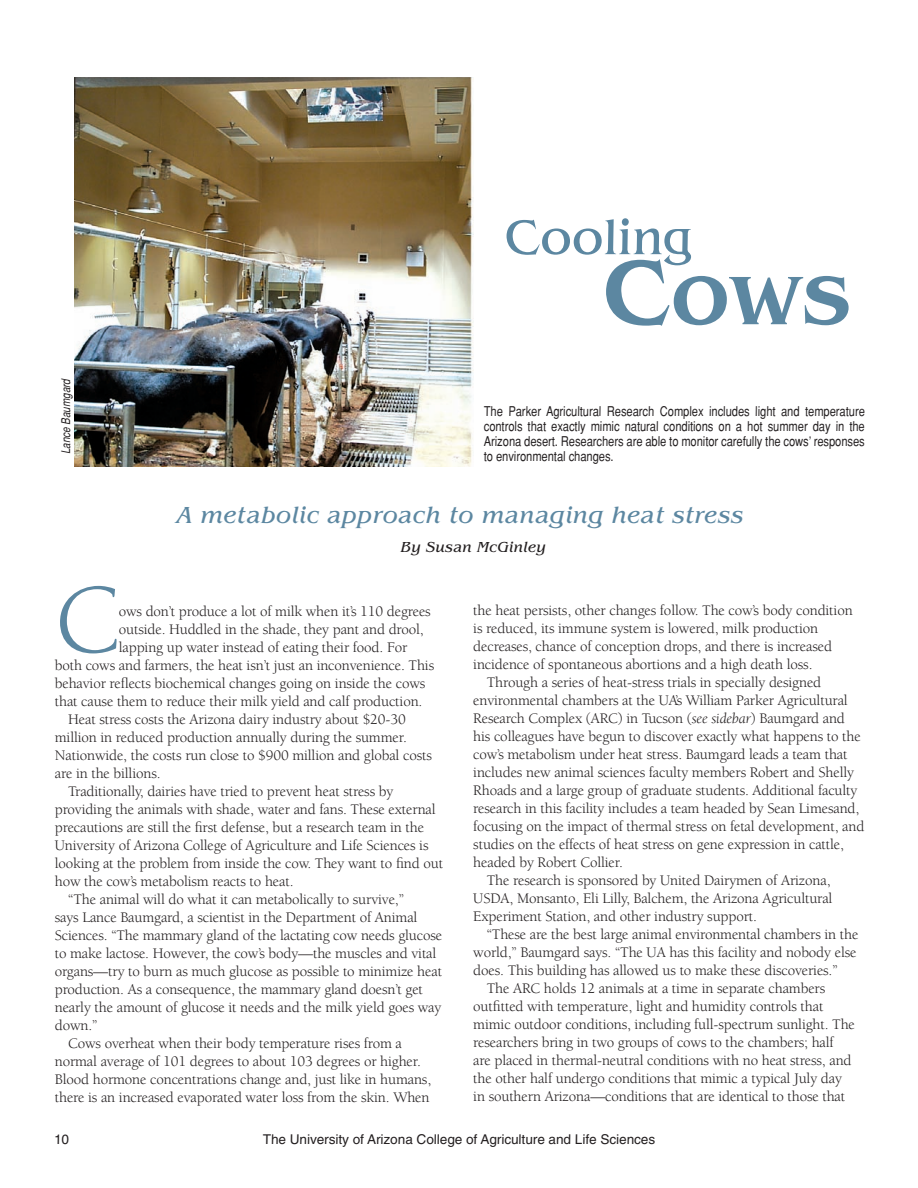
<style>
.page{position:relative;width:918px;height:1188px;background:#fff}
.page>*{position:absolute;margin:0;border:0;box-sizing:border-box;transform-origin:0 0}
.t1{font:100.35px "Berkeley";color:#5c87a1}
.t2{font:500 94.5px "Benguiat Std";color:#5c87a1}
.t3{font:51px "Benguiat Std";color:#5c87a1}
.t4{font:italic 24px "Benguiat Std";color:#5c87a1}
.t5{font:15px "Berkeley";letter-spacing:-.01em;color:#231f20}
.t6{font:italic 15px "Benguiat Std";color:#231f20}
.t7{font:condensed 13.5px/15px "Helvetica";color:#231f20;text-align:justify}
.t8{font:13.5px "Helvetica";color:#231f20}
.t9{font:italic condensed 12px "Helvetica";color:#231f20}
.s1{font-style:italic}
</style>
<div class="page">
<img style="left:74px;top:78px;width:399px;height:389px">
<p class="t9" style="left:59px;top:454px;width:78px;rotate:-90deg">Lance Baumgard</p>
<p class="t3" style="left:504px;top:209px;width:188px">Cooling</p>
<p class="t2" style="left:602px;top:240px;width:253px">Cows</p>
<p class="t7" style="left:484px;top:404px;width:383px">The Parker Agricultural Research Complex includes light and temperature controls that exactly mimic natural conditions on a hot summer day in the Arizona desert. Researchers are able to monitor carefully the cows’ responses to environmental changes.</p>
<p class="t4" style="left:176px;top:501px;width:569px">A metabolic approach to managing heat stress</p>
<p class="t6" style="left:401px;top:539px;width:147px">By Susan McGinley</p>
<h1 class="t1" style="left:55px;top:567px;width:67px">C</h1>
<p class="t5" style="left:119px;top:603px;width:314px">ows don’t produce a lot of milk when it’s 110 degrees</p>
<p class="t5" style="left:119px;top:621px;width:306px">outside. Huddled in the shade, they pant and drool,</p>
<p class="t5" style="left:119px;top:639px;width:290px">lapping up water instead of eating their food. For</p>
<p class="t5" style="left:55px;top:657px;width:381px">both cows and farmers, the heat isn’t just an inconvenience. This</p>
<p class="t5" style="left:55px;top:675px;width:372px">behavior reflects biochemical changes going on inside the cows</p>
<p class="t5" style="left:55px;top:693px;width:369px">that cause them to reduce their milk yield and calf production.</p>
<p class="t5" style="left:68px;top:711px;width:339px">Heat stress costs the Arizona dairy industry about $20-30</p>
<p class="t5" style="left:55px;top:729px;width:354px">million in reduced production annually during the summer.</p>
<p class="t5" style="left:55px;top:747px;width:379px">Nationwide, the costs run close to $900 million and global costs</p>
<p class="t5" style="left:55px;top:765px;width:107px">are in the billions.</p>
<p class="t5" style="left:68px;top:783px;width:327px">Traditionally, dairies have tried to prevent heat stress by</p>
<p class="t5" style="left:55px;top:801px;width:382px">providing the animals with shade, water and fans. These external</p>
<p class="t5" style="left:55px;top:819px;width:371px">precautions are still the first defense, but a research team in the</p>
<p class="t5" style="left:55px;top:837px;width:375px">University of Arizona College of Agriculture and Life Sciences is</p>
<p class="t5" style="left:55px;top:855px;width:390px">looking at the problem from inside the cow. They want to find out</p>
<p class="t5" style="left:55px;top:873px;width:240px">how the cow’s metabolism reacts to heat.</p>
<p class="t5" style="left:68px;top:891px;width:337px">“The animal will do what it can metabolically to survive,”</p>
<p class="t5" style="left:55px;top:909px;width:364px">says Lance Baumgard, a scientist in the Department of Animal</p>
<p class="t5" style="left:55px;top:927px;width:389px">Sciences. “The mammary gland of the lactating cow needs glucose</p>
<p class="t5" style="left:55px;top:945px;width:383px">to make lactose. However, the cow’s body—the muscles and vital</p>
<p class="t5" style="left:55px;top:963px;width:389px">organs—try to burn as much glucose as possible to minimize heat</p>
<p class="t5" style="left:55px;top:981px;width:370px">production. As a consequence, the mammary gland doesn’t get</p>
<p class="t5" style="left:55px;top:999px;width:388px">nearly the amount of glucose it needs and the milk yield goes way</p>
<p class="t5" style="left:55px;top:1017px;width:44px">down.”</p>
<p class="t5" style="left:68px;top:1035px;width:335px">Cows overheat when their body temperature rises from a</p>
<p class="t5" style="left:55px;top:1053px;width:368px">normal average of 101 degrees to about 103 degrees or higher.</p>
<p class="t5" style="left:55px;top:1071px;width:378px">Blood hormone concentrations change and, just like in humans,</p>
<p class="t5" style="left:55px;top:1089px;width:376px">there is an increased evaporated water loss from the skin. When</p>
<p class="t5" style="left:473px;top:603px;width:381px">the heat persists, other changes follow. The cow’s body condition</p>
<p class="t5" style="left:473px;top:621px;width:347px">is reduced, its immune system is lowered, milk production</p>
<p class="t5" style="left:473px;top:639px;width:360px">decreases, chance of conception drops, and there is increased</p>
<p class="t5" style="left:473px;top:657px;width:341px">incidence of spontaneous abortions and a high death loss.</p>
<p class="t5" style="left:487px;top:675px;width:336px">Through a series of heat-stress trials in specially designed</p>
<p class="t5" style="left:473px;top:693px;width:376px">environmental chambers at the UA’s William Parker Agricultural</p>
<p class="t5" style="left:473px;top:711px;width:373px">Research Complex (ARC) in Tucson (<span class="s1">see sidebar</span>) Baumgard and</p>
<p class="t5" style="left:473px;top:729px;width:389px">his colleagues have begun to discover exactly what happens to the</p>
<p class="t5" style="left:473px;top:747px;width:376px">cow’s metabolism under heat stress. Baumgard leads a team that</p>
<p class="t5" style="left:473px;top:765px;width:382px">includes new animal sciences faculty members Robert and Shelly</p>
<p class="t5" style="left:473px;top:783px;width:386px">Rhoads and a large group of graduate students. Additional faculty</p>
<p class="t5" style="left:473px;top:801px;width:388px">research in this facility includes a team headed by Sean Limesand,</p>
<p class="t5" style="left:473px;top:819px;width:393px">focusing on the impact of thermal stress on fetal development, and</p>
<p class="t5" style="left:473px;top:837px;width:372px">studies on the effects of heat stress on gene expression in cattle,</p>
<p class="t5" style="left:473px;top:855px;width:151px">headed by Robert Collier.</p>
<p class="t5" style="left:487px;top:873px;width:345px">The research is sponsored by United Dairymen of Arizona,</p>
<p class="t5" style="left:473px;top:891px;width:361px">USDA, Monsanto, Eli Lilly, Balchem, the Arizona Agricultural</p>
<p class="t5" style="left:473px;top:909px;width:285px">Experiment Station, and other industry support.</p>
<p class="t5" style="left:487px;top:927px;width:373px">“These are the best large animal environmental chambers in the</p>
<p class="t5" style="left:473px;top:945px;width:385px">world,” Baumgard says. “The UA has this facility and nobody else</p>
<p class="t5" style="left:473px;top:963px;width:366px">does. This building has allowed us to make these discoveries.”</p>
<p class="t5" style="left:487px;top:981px;width:340px">The ARC holds 12 animals at a time in separate chambers</p>
<p class="t5" style="left:473px;top:999px;width:352px">outfitted with temperature, light and humidity controls that</p>
<p class="t5" style="left:473px;top:1017px;width:383px">mimic outdoor conditions, including full-spectrum sunlight. The</p>
<p class="t5" style="left:473px;top:1035px;width:362px">researchers bring in two groups of cows to the chambers; half</p>
<p class="t5" style="left:473px;top:1053px;width:380px">are placed in thermal-neutral conditions with no heat stress, and</p>
<p class="t5" style="left:473px;top:1071px;width:370px">the other half undergo conditions that mimic a typical July day</p>
<p class="t5" style="left:473px;top:1089px;width:374px">in southern Arizona—conditions that are identical to those that</p>
<p class="t8" style="left:54px;top:1132px;width:17px">10</p>
<p class="t8" style="left:263px;top:1132px;width:394px">The University of Arizona College of Agriculture and Life Sciences</p>
</div>
